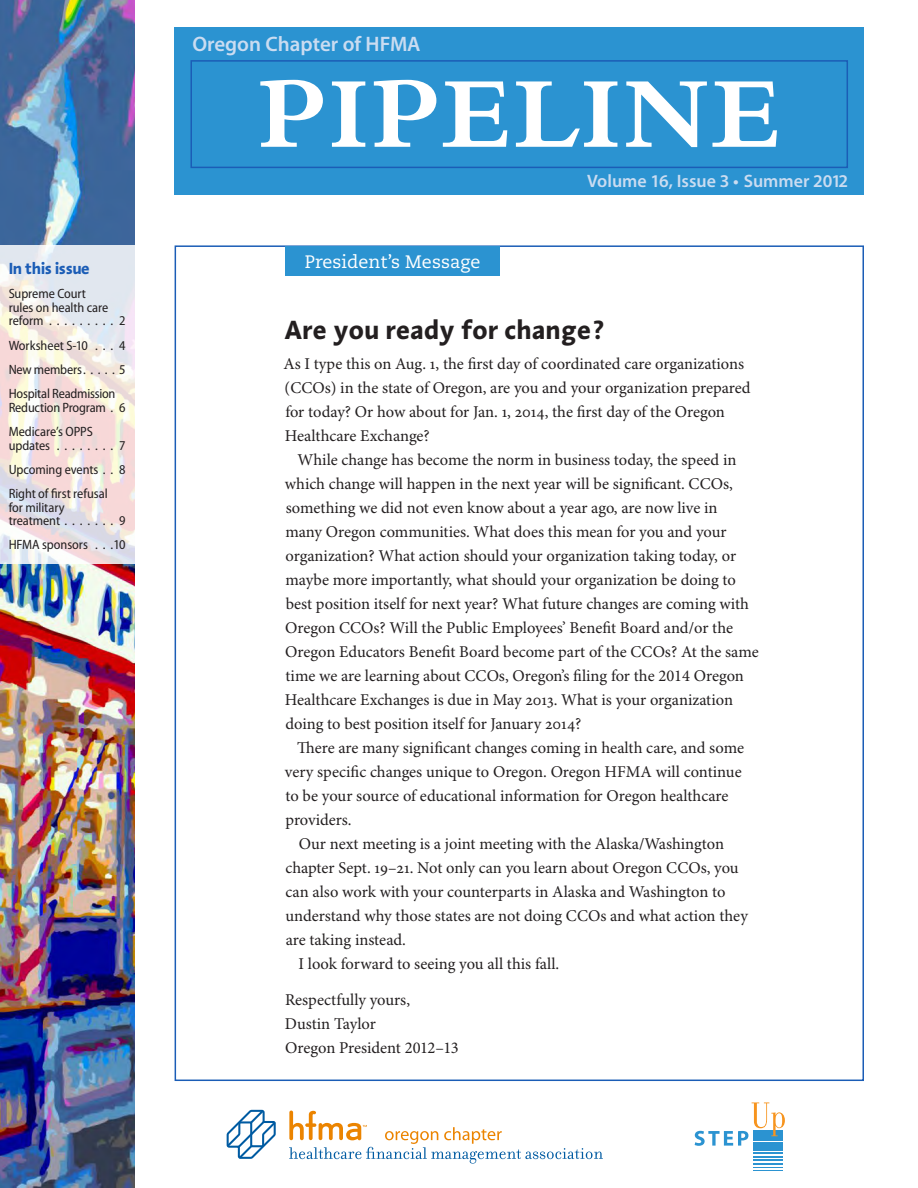
<style>
.page{position:relative;width:918px;height:1188px;background:#fff}
.page>*{position:absolute;margin:0;border:0;box-sizing:border-box;transform-origin:0 0}
.t1{font:700 105px "Bembo Std";letter-spacing:.035em;color:#fff}
.t2{font:700 27px "Linotype Aroma";color:#231f20}
.t3{font:600 21px "Myriad Pro";color:#cadcf1}
.t4{font:600 18px "Myriad Pro";color:#cadcf1}
.t5{font:18px "Caecilia LT Std";color:#fff}
.t6{font:16.5px/24px "Minion Pro";letter-spacing:-.005em;color:#231f20}
.t7{font:700 16.5px "Linotype Aroma";letter-spacing:-.03em;color:#1b5db6}
.t8{font:semi-condensed 13.5px/13.5px "Myriad Pro";letter-spacing:-.005em;color:#231f20}
</style>
<div class="page">
<div style="left:175px;top:27px;width:689px;height:168px;background:#2b93d1"></div>
<div style="left:190px;top:60px;width:658px;height:108px;border:2px solid #1b5db6"></div>
<img style="left:0;top:0;width:135px;height:1188px">
<div style="left:285px;top:246px;width:215px;height:30px;background:#2b93d1"></div>
<svg style="left:227px;top:1110px;width:49px;height:49px"></svg>
<svg style="left:289px;top:1111px;width:314px;height:53px"></svg>
<svg style="left:0;top:245px;width:135px;height:319px;background:#eee5e5"></svg>
<svg style="left:754px;top:1160px;width:29px;height:11px"></svg>
<hr style="left:754px;top:1156px;width:29px;height:2px;background:#2b93d1">
<svg style="left:754px;top:1153px;width:29px;height:1px"></svg>
<hr style="left:754px;top:1149px;width:29px;height:2px;background:#2b93d1">
<hr style="left:754px;top:1145px;width:29px;height:3px;background:#2b93d1">
<svg style="left:695px;top:1102px;width:90px;height:44px"></svg>
<p class="t7" style="left:9px;top:257px;width:83px">In this issue</p>
<p class="t8" style="left:9px;top:287px;width:101px">Supreme Court rules on health care reform</p>
<p class="t8" style="left:119px;top:314px;width:8px">2</p>
<p class="t8" style="left:9px;top:339px;width:81px">Worksheet S-10</p>
<p class="t8" style="left:9px;top:333px;width:119px;line-height:24.3px;text-align:justify;text-indent:111px">4<br>New members . . . . . 5<br>Hospital Readmission</p>
<p class="t8" style="left:9px;top:395px;width:119px;line-height:24.3px">Reduction Program 6<br>Medicare’s OPPS</p>
<p class="t8" style="left:9px;top:439px;width:43px">updates</p>
<p class="t8" style="left:119px;top:439px;width:8px">7</p>
<p class="t8" style="left:9px;top:463px;width:91px">Upcoming events</p>
<p class="t8" style="left:119px;top:463px;width:8px">8</p>
<p class="t8" style="left:9px;top:487px;width:100px">Right of first refusal for military treatment</p>
<p class="t8" style="left:119px;top:514px;width:8px">9</p>
<p class="t8" style="left:9px;top:538px;width:81px">HFMA sponsors</p>
<p class="t8" style="left:113px;top:538px;width:14px">10</p>
<p class="t3" style="left:192px;top:32px;width:230px">Oregon Chapter of HFMA</p>
<h1 class="t1" style="left:258px;top:55px;width:524px">PIPELINE</h1>
<p class="t5" style="left:305px;top:251px;width:177px">President’s Message</p>
<p class="t4" style="left:587px;top:171px;width:262px">Volume 16, Issue 3 • Summer 2012</p>
<h2 class="t2" style="left:284px;top:312px;width:322px">Are you ready for change?</h2>
<p class="t6" style="left:284px;top:352px;width:469px">As I type this on Aug. 1, the first day of coordinated care organizations (CCOs) in the state of Oregon, are you and your organization prepared for today? Or how about for Jan. 1, 2014, the first day of the Oregon Healthcare Exchange?</p>
<p class="t6" style="left:285px;top:448px;width:476px;text-indent:13px">While change has become the norm in business today, the speed in which change will happen in the next year will be significant. CCOs, something we did not even know about a year ago, are now live in<br>many Oregon communities. What does this mean for you and your organization? What action should your organization taking today, or maybe more importantly, what should your organization be doing to best position itself for next year? What future changes are coming with Oregon CCOs? Will the Public Employees’ Benefit Board and/or the Oregon Educators Benefit Board become part of the CCOs? At the same time we are learning about CCOs, Oregon’s filing for the 2014 Oregon Healthcare Exchanges is due in May 2013. What is your organization doing to best position itself for January 2014?</p>
<p class="t6" style="left:285px;top:737px;width:461px;text-indent:12px">There are many significant changes coming in health care, and some very specific changes unique to Oregon. Oregon HFMA will continue to be your source of educational information for Oregon healthcare providers.</p>
<p class="t6" style="left:299px;top:833px;width:427px">Our next meeting is a joint meeting with the Alaska/Washington</p>
<p class="t6" style="left:286px;top:857px;width:455px">chapter Sept. 19–21. Not only can you learn about Oregon CCOs, you</p>
<p class="t6" style="left:286px;top:881px;width:441px">can also work with your counterparts in Alaska and Washington to</p>
<p class="t6" style="left:285px;top:905px;width:464px">understand why those states are not doing CCOs and what action they</p>
<p class="t6" style="left:286px;top:929px;width:122px">are taking instead.</p>
<p class="t6" style="left:299px;top:953px;width:262px">I look forward to seeing you all this fall.</p>
<p class="t6" style="left:285px;top:989px;width:175px">Respectfully yours,<br>Dustin Taylor<br>Oregon President 2012–13</p>
</div>
